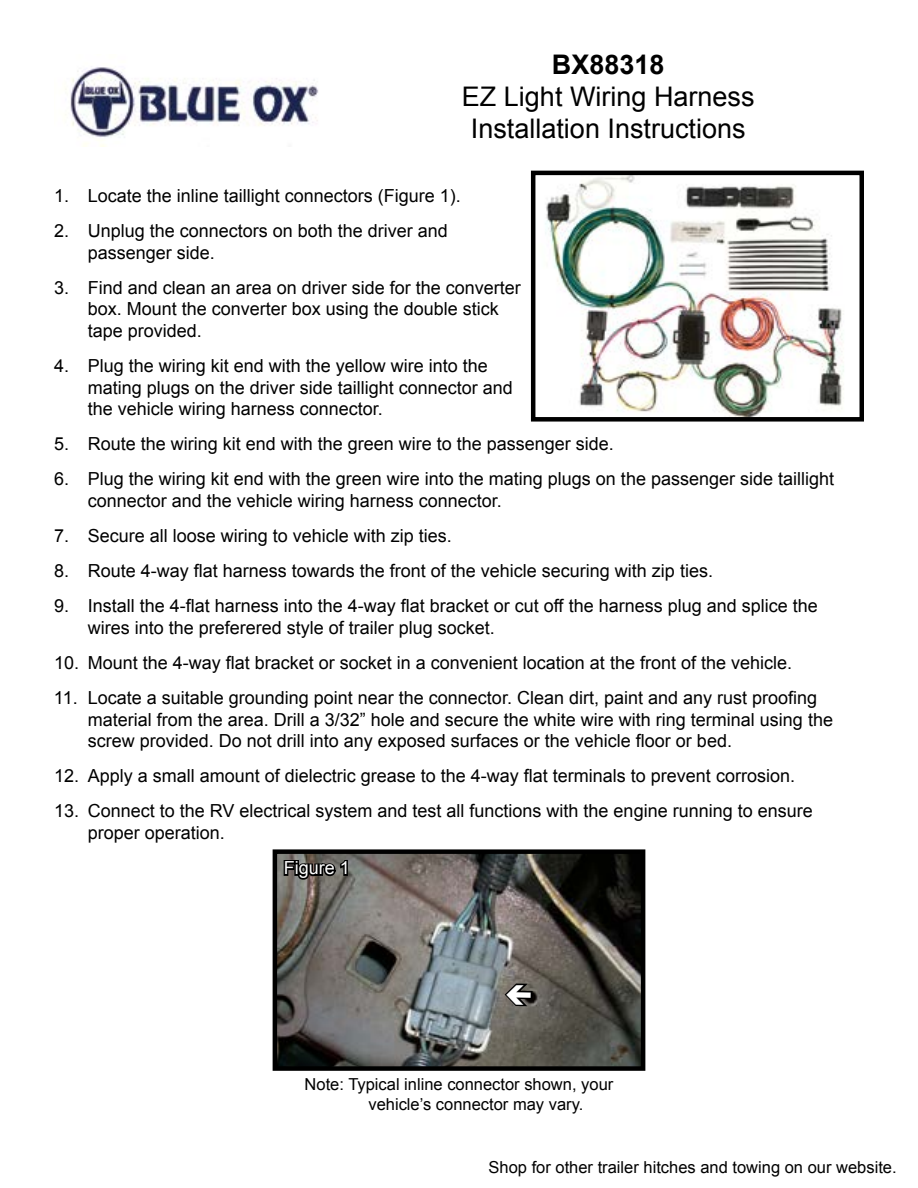
<style>
.page{position:relative;width:918px;height:1188px;background:#fff}
.page>*{position:absolute;margin:0;border:0;box-sizing:border-box;transform-origin:0 0}
.t1{font:27px/32.4px "Arial";color:#000;text-align:center}
.t2{font:700 27px "Arial";color:#000}
.t3{font:18px/21.6px "Arial";color:#000}
.t4{font:18px "Arial";color:#fff}
.t5{font:16.5px/19.8px "Arial";color:#000}
.t6{font:16.5px "Arial";color:#000}
</style>
<div class="page">
<img style="left:65px;top:67px;width:254px;height:80px">
<img style="left:545px;top:176px;width:299px;height:241px">
<div style="left:531px;top:171px;width:333px;height:251px;border:4px solid #000"></div>
<img style="left:278px;top:854px;width:362px;height:212px">
<div style="left:273px;top:849px;width:372px;height:222px;border:4px solid #000"></div>
<svg style="left:282px;top:849px;width:67px;height:33px;background:#3f3d39"></svg>
<svg style="left:503px;top:981px;width:31px;height:28px"></svg>
<h1 class="t2" style="left:552px;top:46px;width:114px">BX88318</h1>
<h1 class="t1" style="left:462px;top:81px;width:294px">EZ Light Wiring Harness<br>Installation Instructions</h1>
<p class="t3" style="left:54px;top:185px;width:408px">1. Locate the inline taillight connectors (Figure 1).</p>
<p class="t3" style="left:88px;top:220px;width:362px;text-indent:-34px">2. Unplug the connectors on both the driver and passenger side.</p>
<p class="t3" style="left:88px;top:277px;width:435px;text-indent:-34px">3. Find and clean an area on driver side for the converter box. Mount the converter box using the double stick tape provided.</p>
<p class="t3" style="left:88px;top:355px;width:427px;text-indent:-34px">4. Plug the wiring kit end with the yellow wire into the mating plugs on the driver side taillight connector and the vehicle wiring harness connector.</p>
<p class="t3" style="left:54px;top:433px;width:561px">5. Route the wiring kit end with the green wire to the passenger side.</p>
<p class="t3" style="left:88px;top:468px;width:748px;text-indent:-34px">6. Plug the wiring kit end with the green wire into the mating plugs on the passenger side taillight connector and the vehicle wiring harness connector.</p>
<p class="t3" style="left:54px;top:525px;width:399px">7. Secure all loose wiring to vehicle with zip ties.</p>
<p class="t3" style="left:54px;top:560px;width:661px">8. Route 4-way flat harness towards the front of the vehicle securing with zip ties.</p>
<p class="t3" style="left:88px;top:595px;width:732px;text-indent:-34px">9. Install the 4-flat harness into the 4-way flat bracket or cut off the harness plug and splice the wires into the preferered style of trailer plug socket.</p>
<p class="t3" style="left:54px;top:652px;width:740px">10. Mount the 4-way flat bracket or socket in a convenient location at the front of the vehicle.</p>
<p class="t3" style="left:88px;top:687px;width:747px;text-indent:-34px">11. Locate a suitable grounding point near the connector. Clean dirt, paint and any rust proofing material from the area. Drill a 3/32” hole and secure the white wire with ring terminal using the screw provided. Do not drill into any exposed surfaces or the vehicle floor or bed.</p>
<p class="t3" style="left:54px;top:765px;width:743px">12. Apply a small amount of dielectric grease to the 4-way flat terminals to prevent corrosion.</p>
<p class="t3" style="left:88px;top:801px;width:727px;text-indent:-34px">13. Connect to the RV electrical system and test all functions with the engine running to ensure proper operation.</p>
<p class="t4" style="left:284px;top:856px;width:68px">Figure 1</p>
<p class="t5" style="left:368px;top:1075px;width:246px;text-indent:-64px">Note: Typical inline connector shown, your vehicle’s connector may vary.</p>
<p class="t6" style="left:489px;top:1156px;width:410px">Shop for other trailer hitches and towing on our website.</p>
</div>
